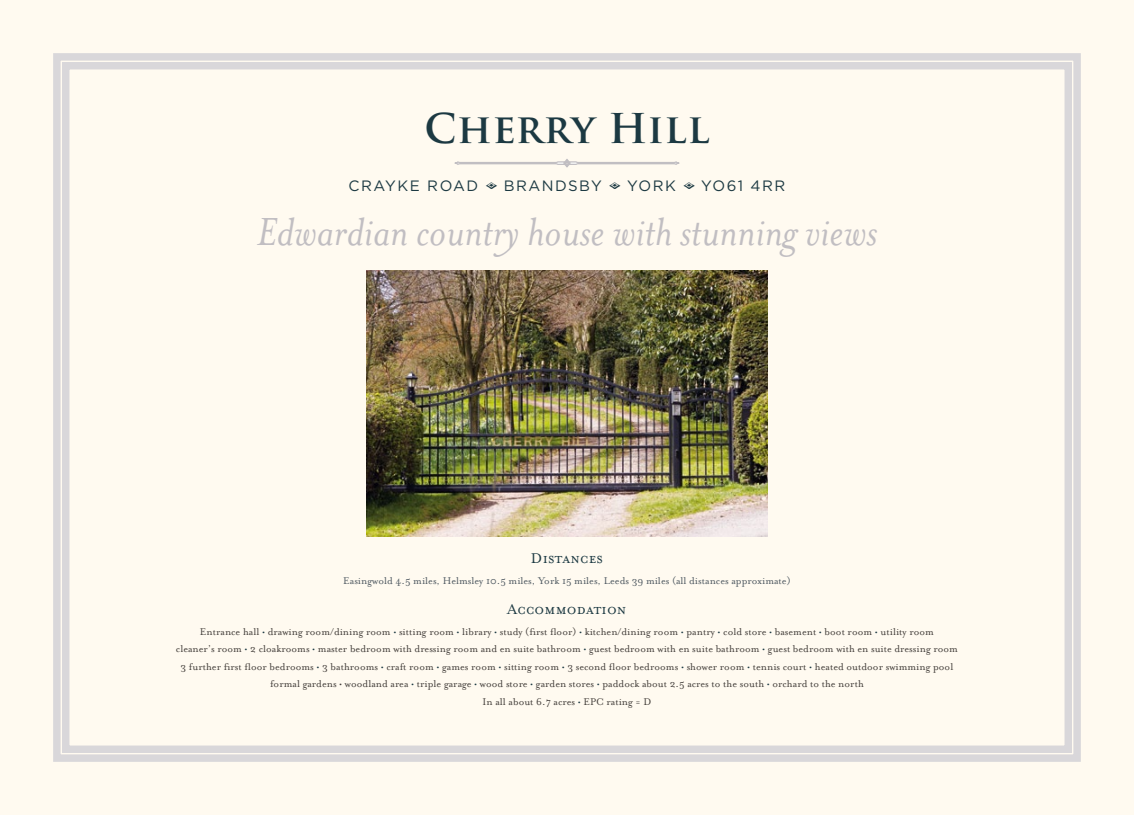
<style>
.page{position:relative;width:1134px;height:815px;background:#fffaf0}
.page>*{position:absolute;margin:0;border:0;box-sizing:border-box;transform-origin:0 0}
.t1{font:italic 45px "Mrs Eaves";color:#c1bec2}
.t2{font:700 40px "Trajan Pro";letter-spacing:.02em;color:#1c3942}
.t3{font:16.25px "Mrs Eaves Small Caps";letter-spacing:.01em;color:#1c3942}
.t4{font:15px "Gotham";letter-spacing:.1em;color:#1c3942}
.t5{font:11.25px/17.5px "Mrs Eaves Roman";color:#443f3b;text-align:center}
.t6{font:11.25px "Mrs Eaves Roman";color:#4f5961}
.s1{color:#1c3942}
</style>
<div class="page">
<div style="left:53px;top:53px;width:1028px;height:709px;border:7px solid #d9d7da"></div>
<div style="left:62px;top:62px;width:1010px;height:691px;border:7px solid #d9d7da"></div>
<img style="left:367px;top:271px;width:400px;height:266px">
<svg style="left:454px;top:159px;width:226px;height:9px"></svg>
<h2 class="t2" style="left:424px;top:104px;width:287px">Cherry Hill</h2>
<h3 class="t4" style="left:349px;top:176px;width:131px">CRAYKE ROAD</h3>
<h3 class="t4" style="left:504px;top:176px;width:100px">BRANDSBY</h3>
<h3 class="t4" style="left:627px;top:176px;width:50px">YORK</h3>
<h3 class="t4" style="left:701px;top:176px;width:73px">YO61 4RR</h3>
<h1 class="t1" style="left:257px;top:207px;width:622px">Edwardian country house with stunning views</h1>
<h3 class="t3" style="left:531px;top:550px;width:74px">Distances</h3>
<p class="t6" style="left:343px;top:574px;width:449px">Easingwold 4.5 miles, Helmsley 10.5 miles, York 15 miles, Leeds 39 miles (all distances approximate)</p>
<h3 class="t3" style="left:507px;top:601px;width:121px">Accommodation</h3>
<p class="t5" style="left:176px;top:623px;width:784px">Entrance hall <span class="s1">•</span> drawing room/dining room <span class="s1">•</span> sitting room <span class="s1">•</span> library <span class="s1">•</span> study (first floor) <span class="s1">•</span> kitchen/dining room <span class="s1">•</span> pantry <span class="s1">•</span> cold store <span class="s1">•</span> basement <span class="s1">•</span> boot room <span class="s1">•</span> utility room<br>cleaner’s room <span class="s1">•</span> 2 cloakrooms <span class="s1">•</span> master bedroom with dressing room and en suite bathroom <span class="s1">•</span> guest bedroom with en suite bathroom <span class="s1">•</span> guest bedroom with en suite dressing room 3 further first floor bedrooms <span class="s1">•</span> 3 bathrooms <span class="s1">•</span> craft room <span class="s1">•</span> games room <span class="s1">•</span> sitting room <span class="s1">•</span> 3 second floor bedrooms <span class="s1">•</span> shower room <span class="s1">•</span> tennis court <span class="s1">•</span> heated outdoor swimming pool formal gardens • woodland area <span class="s1">•</span> triple garage <span class="s1">•</span> wood store <span class="s1">•</span> garden stores <span class="s1">•</span> paddock about 2.5 acres to the south <span class="s1">•</span> orchard to the north<br>In all about 6.7 acres <span class="s1">•</span> EPC rating = D</p>
</div>
